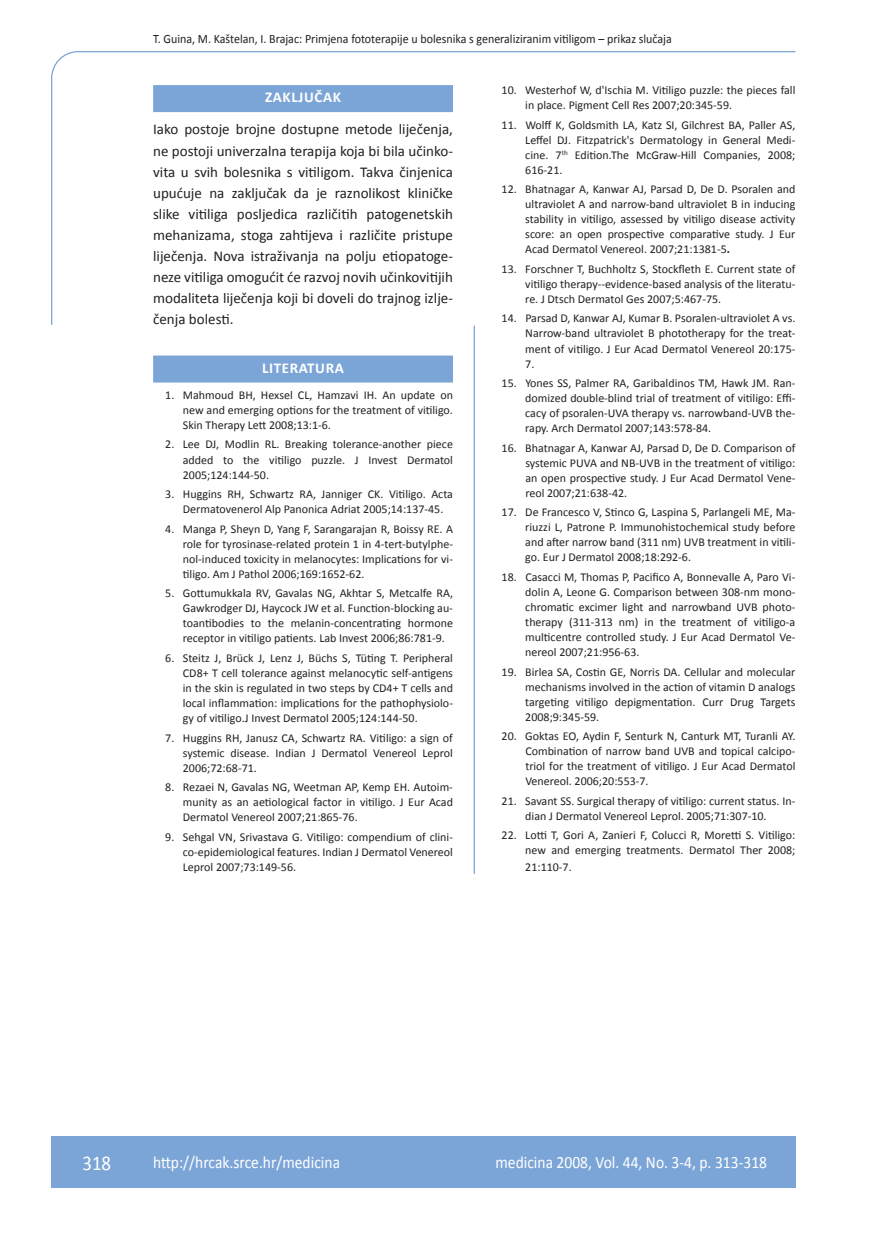
<style>
.page{position:relative;width:872px;height:1234px;background:#fff}
.page>*{position:absolute;margin:0;border:0;box-sizing:border-box;transform-origin:0 0}
.t1{font:21px "Calibri";color:#fff;scale:.9 1}
.t2{font:17.25px "Calibri";color:#fff;scale:.9 1}
.osnovni_tekst{font:15px/21.1px "Calibri";color:#231f20;text-align:justify}
.naslov_ruler{font:700 15px "Calibri";letter-spacing:.04em;color:#fff}
.glava{font:12.75px "Calibri";color:#231f20;scale:.94 1}
.literatura{font:12px/15px "Calibri";color:#231f20;text-align:justify}
.s1{font-weight:700}
</style>
<div class="page">
<div style="left:153px;top:355px;width:300px;height:27px;background:#7ca5d7"></div>
<svg style="left:51px;top:51px;width:745px;height:274px"></svg>
<hr style="left:473px;top:325px;width:2px;height:548px;background:#7ca5d7">
<div style="left:51px;top:1135px;width:744px;height:51px;background:#7ca5d7"></div>
<p class="glava" style="left:153px;top:30px;width:553px">T. Guina, M. Kaštelan, I. Brajac: Primjena fototerapije u bolesnika s generaliziranim vitiligom – prikaz slučaja</p>
<p class="naslov_ruler" style="left:265px;top:88px;width:77px">ZAKLJUČAK</p>
<p class="osnovni_tekst" style="left:153px;top:118px;width:301px">Iako postoje brojne dostupne metode liječenja, ne postoji univerzalna terapija koja bi bila učinko&shy;vita u svih bolesnika s vitiligom. Takva činjenica upućuje na zaključak da je raznolikost kliničke slike vitiliga posljedica različitih patogenetskih mehanizama, stoga zahtijeva i različite pristupe liječenja. Nova istraživanja na polju etiopatoge&shy;neze vitiliga omogućit će razvoj novih učinkovitijih modaliteta liječenja koji bi doveli do trajnog izlje&shy;čenja bolesti.</p>
<p class="naslov_ruler" style="left:262px;top:358px;width:83px">LITERATURA</p>
<p class="literatura" style="left:183px;top:387px;width:271px;text-indent:-18px">1. Mahmoud BH, Hexsel CL, Hamzavi IH. An update on new and emerging options for the treatment of vitiligo.<br>Skin Therapy Lett 2008;13:1-6.</p>
<p class="literatura" style="left:183px;top:436px;width:271px;text-indent:-18px">2. Lee DJ, Modlin RL. Breaking tolerance-another piece added to the vitiligo puzzle. J Invest Dermatol 2005;124:144-50.</p>
<p class="literatura" style="left:183px;top:486px;width:271px;text-indent:-18px">3. Huggins RH, Schwartz RA, Janniger CK. Vitiligo. Acta<br>Dermatovenerol Alp Panonica Adriat 2005;14:137-45.</p>
<p class="literatura" style="left:183px;top:520px;width:271px;text-indent:-18px">4. Manga P, Sheyn D, Yang F, Sarangarajan R, Boissy RE. A role for tyrosinase-related protein 1 in 4-tert-butylphe&shy;nol-induced toxicity in melanocytes: Implications for vi&shy;tiligo. Am J Pathol 2006;169:1652-62.</p>
<p class="literatura" style="left:183px;top:585px;width:272px;text-indent:-18px">5. Gottumukkala RV, Gavalas NG, Akhtar S, Metcalfe RA, Gawkrodger DJ, Haycock JW et al. Function-blocking au&shy;toantibodies to the melanin-concentrating hormone receptor in vitiligo patients. Lab Invest 2006;86:781-9.</p>
<p class="literatura" style="left:183px;top:649px;width:271px;text-indent:-18px">6. Steitz J, Brück J, Lenz J, Büchs S, Tüting T. Peripheral CD8+ T cell tolerance against melanocytic self-antigens in the skin is regulated in two steps by CD4+ T cells and local inflammation: implications for the pathophysiolo&shy;gy of vitiligo.J Invest Dermatol 2005;124:144-50.</p>
<p class="literatura" style="left:183px;top:729px;width:271px;text-indent:-18px">7. Huggins RH, Janusz CA, Schwartz RA. Vitiligo: a sign of systemic disease. Indian J Dermatol Venereol Leprol 2006;72:68-71.</p>
<p class="literatura" style="left:183px;top:778px;width:271px;text-indent:-18px">8. Rezaei N, Gavalas NG, Weetman AP, Kemp EH. Autoim&shy;munity as an aetiological factor in vitiligo. J Eur Acad Dermatol Venereol 2007;21:865-76.</p>
<p class="literatura" style="left:183px;top:828px;width:271px;text-indent:-18px">9. Sehgal VN, Srivastava G. Vitiligo: compendium of clini&shy;co-epidemiological features. Indian J Dermatol Venereol Leprol 2007;73:149-56.</p>
<p class="literatura" style="left:525px;top:82px;width:272px;text-indent:-24px">10. Westerhof W, d'Ischia M. Vitiligo puzzle: the pieces fall in place. Pigment Cell Res 2007;20:345-59.</p>
<p class="literatura" style="left:525px;top:116px;width:272px;text-indent:-24px">11. Wolff K, Goldsmith LA, Katz SI, Gilchrest BA, Paller AS, Leffel DJ. Fitzpatrick's Dermatology in General Medi&shy;cine. 7<sup>th</sup> Edition.The McGraw-Hill Companies, 2008; 616-21.</p>
<p class="literatura" style="left:525px;top:181px;width:271px;text-indent:-24px">12. Bhatnagar A, Kanwar AJ, Parsad D, De D. Psoralen and ultraviolet A and narrow-band ultraviolet B in inducing stability in vitiligo, assessed by vitiligo disease activity score: an open prospective comparative study. J Eur Acad Dermatol Venereol. 2007;21:1381-5<span class="s1">.</span></p>
<p class="literatura" style="left:525px;top:261px;width:272px;text-indent:-24px">13. Forschner T, Buchholtz S, Stockfleth E. Current state of vitiligo therapy--evidence-based analysis of the literatu&shy;re. J Dtsch Dermatol Ges 2007;5:467-75.</p>
<p class="literatura" style="left:525px;top:310px;width:272px;text-indent:-24px">14. Parsad D, Kanwar AJ, Kumar B. Psoralen-ultraviolet A vs.<br>Narrow-band ultraviolet B phototherapy for the treat&shy;ment of vitiligo. J Eur Acad Dermatol Venereol 20:175- 7.</p>
<p class="literatura" style="left:525px;top:375px;width:271px;text-indent:-24px">15. Yones SS, Palmer RA, Garibaldinos TM, Hawk JM. Ran&shy;domized double-blind trial of treatment of vitiligo: Effi&shy;cacy of psoralen-UVA therapy vs. narrowband-UVB the&shy;rapy. Arch Dermatol 2007;143:578-84.</p>
<p class="literatura" style="left:525px;top:439px;width:271px;text-indent:-24px">16. Bhatnagar A, Kanwar AJ, Parsad D, De D. Comparison of systemic PUVA and NB-UVB in the treatment of vitiligo: an open prospective study. J Eur Acad Dermatol Vene&shy;reol 2007;21:638-42.</p>
<p class="literatura" style="left:525px;top:504px;width:271px;text-indent:-24px">17. De Francesco V, Stinco G, Laspina S, Parlangeli ME, Ma&shy;riuzzi L, Patrone P. Immunohistochemical study before and after narrow band (311 nm) UVB treatment in vitili&shy;go. Eur J Dermatol 2008;18:292-6.</p>
<p class="literatura" style="left:525px;top:568px;width:271px;text-indent:-24px">18. Casacci M, Thomas P, Pacifico A, Bonnevalle A, Paro Vi&shy;dolin A, Leone G. Comparison between 308-nm mono&shy;chromatic excimer light and narrowband UVB photo&shy;therapy (311-313 nm) in the treatment of vitiligo-a multicentre controlled study. J Eur Acad Dermatol Ve&shy;nereol 2007;21:956-63.</p>
<p class="literatura" style="left:525px;top:663px;width:271px;text-indent:-24px">19. Birlea SA, Costin GE, Norris DA. Cellular and molecular mechanisms involved in the action of vitamin D analogs targeting vitiligo depigmentation. Curr Drug Targets 2008;9:345-59.</p>
<p class="literatura" style="left:525px;top:728px;width:271px;text-indent:-24px">20. Goktas EO, Aydin F, Senturk N, Canturk MT, Turanli AY.<br>Combination of narrow band UVB and topical calcipo&shy;triol for the treatment of vitiligo. J Eur Acad Dermatol Venereol. 2006;20:553-7.</p>
<p class="literatura" style="left:501px;top:792px;width:295px;text-align:center">21. Savant SS. Surgical therapy of vitiligo: current status. In&shy;dian J Dermatol Venereol Leprol. 2005;71:307-10.</p>
<p class="literatura" style="left:501px;top:827px;width:295px;text-align:right">22. Lotti T, Gori A, Zanieri F, Colucci R, Moretti S. Vitiligo: new and emerging treatments. Dermatol Ther 2008;</p>
<p class="literatura" style="left:525px;top:858px;width:48px">21:110-7.</p>
<p class="t1" style="left:82px;top:1149px;width:33px">318</p>
<p class="t2" style="left:153px;top:1150px;width:209px">http://hrcak.srce.hr/medicina</p>
<p class="t2" style="left:495px;top:1151px;width:303px">medicina 2008, Vol. 44, No. 3-4, p. 313-318</p>
</div>
